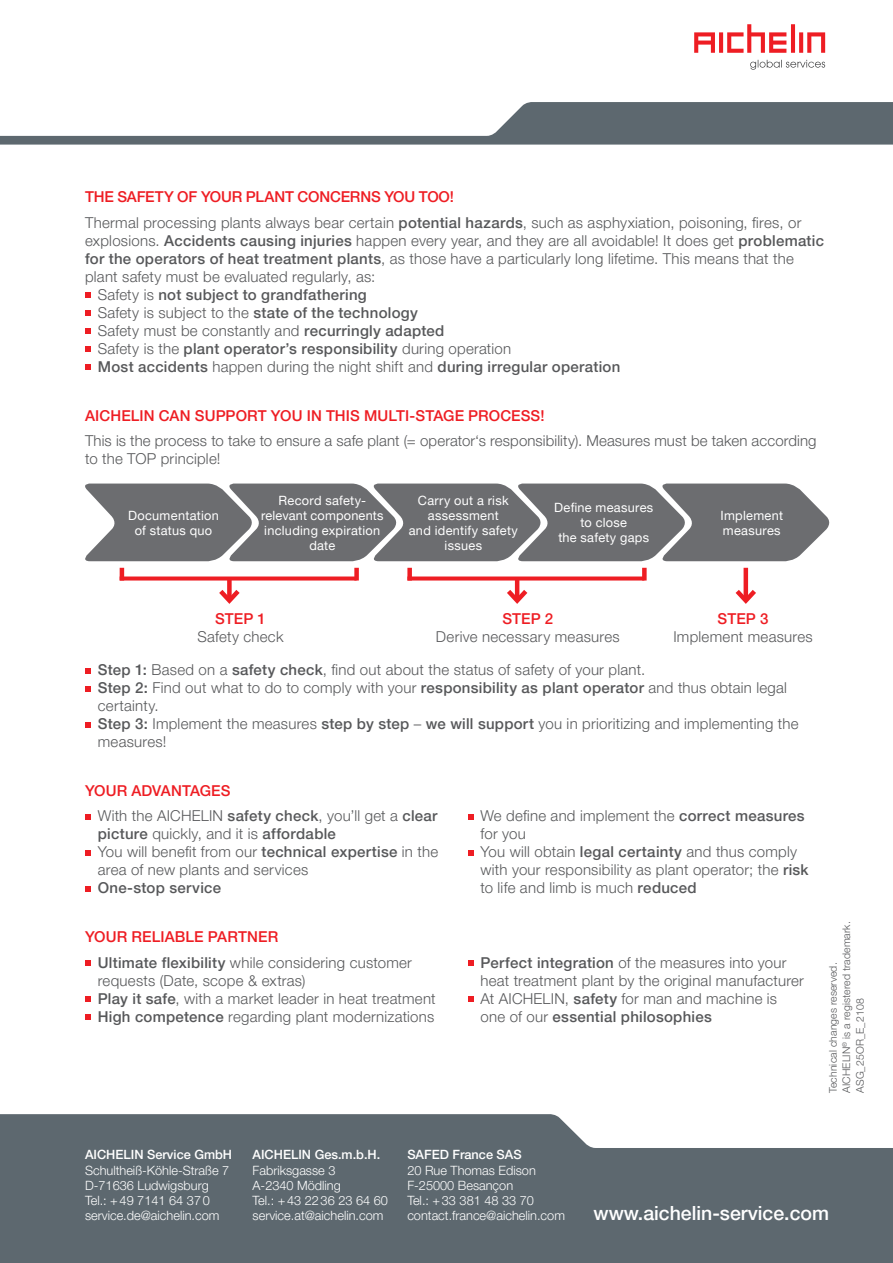
<style>
.page{position:relative;width:893px;height:1263px;background:#fff}
.page>*{position:absolute;margin:0;border:0;box-sizing:border-box;transform-origin:0 0}
.t1{font:500 19.5px "Helvetica Neue LT Pro";color:#fff}
.t2{font:300 15px/18px "Helvetica Neue LT Pro";letter-spacing:.015em;color:#57585a}
.t3{font:500 15px "Helvetica Neue LT Pro";letter-spacing:.02em;color:#57585a}
.t4{font:500 15px "Helvetica Neue LT Pro";letter-spacing:.005em;color:#ee1d23}
.t5{font:300 12.75px/15.3px "Helvetica Neue LT Pro";color:#fff}
.t6{font:12.75px/15px "Helvetica Neue LT Pro";letter-spacing:.025em;color:#fff;text-align:center}
.t7{font:500 12.75px "Helvetica Neue LT Pro";color:#fff}
.t8{font:300 10.5px/13.5px "Helvetica Neue LT Pro";letter-spacing:.01em;color:#57585a}
.s1{font-weight:500}
.s2{font-weight:300}
</style>
<div class="page">
<svg style="left:750px;top:60px;width:75px;height:10px"></svg>
<svg style="left:694px;top:24px;width:131px;height:29px"></svg>
<svg style="left:0;top:102px;width:893px;height:43px"></svg>
<svg style="left:0;top:1114px;width:893px;height:149px;background:#6a747a"></svg>
<svg style="left:124px;top:576px;width:230px;height:4px"></svg>
<hr style="left:120px;top:568px;width:4px;height:12px;background:#ee1d23">
<div style="left:354px;top:568px;width:5px;height:12px;background:#ee1d23"></div>
<div style="left:227px;top:578px;width:5px;height:23px;background:#ee1d23"></div>
<svg style="left:219px;top:585px;width:21px;height:19px"></svg>
<div style="left:642px;top:568px;width:5px;height:12px;background:#ee1d23"></div>
<svg style="left:412px;top:576px;width:231px;height:4px"></svg>
<div style="left:407px;top:568px;width:5px;height:12px;background:#ee1d23"></div>
<hr style="left:515px;top:578px;width:4px;height:23px;background:#ee1d23">
<svg style="left:507px;top:585px;width:21px;height:19px"></svg>
<hr style="left:744px;top:568px;width:4px;height:33px;background:#ee1d23">
<svg style="left:735px;top:585px;width:21px;height:19px"></svg>
<svg style="left:85px;top:293px;width:6px;height:5px"></svg>
<svg style="left:85px;top:311px;width:6px;height:5px"></svg>
<svg style="left:85px;top:329px;width:6px;height:5px"></svg>
<svg style="left:85px;top:347px;width:6px;height:5px"></svg>
<svg style="left:85px;top:365px;width:6px;height:5px"></svg>
<svg style="left:85px;top:960px;width:6px;height:6px"></svg>
<svg style="left:85px;top:996px;width:6px;height:6px"></svg>
<svg style="left:85px;top:1014px;width:6px;height:6px"></svg>
<svg style="left:468px;top:960px;width:5px;height:6px"></svg>
<svg style="left:468px;top:996px;width:5px;height:6px"></svg>
<svg style="left:85px;top:814px;width:6px;height:6px"></svg>
<svg style="left:85px;top:850px;width:6px;height:6px"></svg>
<svg style="left:85px;top:886px;width:6px;height:6px"></svg>
<svg style="left:468px;top:814px;width:5px;height:6px"></svg>
<svg style="left:468px;top:850px;width:5px;height:6px"></svg>
<svg style="left:85px;top:668px;width:6px;height:5px"></svg>
<svg style="left:85px;top:686px;width:6px;height:5px"></svg>
<svg style="left:85px;top:722px;width:6px;height:5px"></svg>
<svg style="left:85px;top:483px;width:745px;height:78px;background:#797a7d"></svg>
<p class="t4" style="left:85px;top:188px;width:370px">THE SAFETY OF YOUR PLANT CONCERNS YOU TOO!</p>
<p class="t2" style="left:85px;top:213px;width:718px">Thermal processing plants always bear certain <span class="s1">potential hazards</span>, such as asphyxiation, poisoning, fires, or</p>
<p class="t2" style="left:85px;top:231px;width:741px">explosions. <span class="s1">Accidents causing injuries</span> happen every year, and they are all avoidable! It does get <span class="s1">problematic</span></p>
<p class="t2" style="left:85px;top:249px;width:710px"><span class="s1">for the operators of heat treatment plants</span>, as those have a particularly long lifetime. This means that the</p>
<p class="t2" style="left:85px;top:267px;width:292px">plant safety must be evaluated regularly, as:</p>
<p class="t3" style="left:98px;top:285px;width:271px"><span class="s2">Safety is</span> not subject to grandfathering</p>
<p class="t2" style="left:98px;top:303px;width:322px">Safety is subject to the <span class="s1">state of the technology</span></p>
<p class="t2" style="left:98px;top:321px;width:348px">Safety must be constantly and <span class="s1">recurringly adapted</span></p>
<p class="t3" style="left:98px;top:339px;width:415px"><span class="s2">Safety is the</span> plant operator’s responsibility <span class="s2">during operation</span></p>
<p class="t3" style="left:98px;top:357px;width:524px">Most accidents <span class="s2">happen during the night shift and</span> during irregular operation</p>
<p class="t4" style="left:85px;top:406px;width:461px">AICHELIN CAN SUPPORT YOU IN THIS MULTI-STAGE PROCESS!</p>
<p class="t2" style="left:85px;top:432px;width:733px">This is the process to take to ensure a safe plant (= operator‘s responsibility). Measures must be taken according to the TOP principle!</p>
<p class="t6" style="left:128px;top:507px;width:92px">Documentation of status quo</p>
<p class="t6" style="left:409px;top:492px;width:111px">Carry out a risk assessment<br>and identify safety issues</p>
<p class="t6" style="left:261px;top:492px;width:124px">Record safety&shy;relevant components including expiration date</p>
<p class="t6" style="left:554px;top:500px;width:101px">Define measures to close<br>the safety gaps</p>
<p class="t6" style="left:720px;top:507px;width:64px;text-align:left">Implement measures</p>
<p class="t4" style="left:215px;top:609px;width:52px">STEP 1</p>
<p class="t2" style="left:198px;top:627px;width:87px">Safety check</p>
<p class="t4" style="left:502px;top:609px;width:52px">STEP 2</p>
<p class="t2" style="left:436px;top:627px;width:185px">Derive necessary measures</p>
<p class="t4" style="left:718px;top:609px;width:52px">STEP 3</p>
<p class="t2" style="left:673px;top:627px;width:141px">Implement measures</p>
<p class="t2" style="left:98px;top:660px;width:702px"><span class="s1">Step 1:</span> Based on a <span class="s1">safety check</span>, find out about the status of safety of your plant.<br><span class="s1">Step 2:</span> Find out what to do to comply with your <span class="s1">responsibility as plant operator</span> and thus obtain legal certainty.<br><span class="s1">Step 3:</span> Implement the measures <span class="s1">step by step</span> – <span class="s1">we will support</span> you in prioritizing and implementing the measures!</p>
<p class="t4" style="left:85px;top:781px;width:147px">YOUR ADVANTAGES</p>
<p class="t2" style="left:98px;top:807px;width:342px">With the AICHELIN <span class="s1">safety check</span>, you’ll get a <span class="s1">clear picture</span> quickly, and it is <span class="s1">affordable<br></span>You will benefit from our <span class="s1">technical expertise</span> in the area of new plants and services</p>
<p class="t3" style="left:98px;top:879px;width:125px">One-stop service</p>
<p class="t4" style="left:85px;top:928px;width:195px">YOUR RELIABLE PARTNER</p>
<p class="t2" style="left:480px;top:807px;width:330px">We define and implement the <span class="s1">correct measures </span>for you<br>You will obtain <span class="s1">legal certainty</span> and thus comply with your responsibility as plant operator; the <span class="s1">risk </span>to life and limb is much <span class="s1">reduced</span></p>
<p class="t2" style="left:98px;top:953px;width:339px"><span class="s1">Ultimate flexibility</span> while considering customer requests (Date, scope &amp; extras)<br><span class="s1">Play it safe</span>, with a market leader in heat treatment <span class="s1">High competence</span> regarding plant modernizations</p>
<p class="t2" style="left:480px;top:953px;width:325px"><span class="s1">Perfect integration</span> of the measures into your heat treatment plant by the original manufacturer At AICHELIN, <span class="s1">safety</span> for man and machine is one of our <span class="s1">essential philosophies</span></p>
<p class="t8" style="left:826px;top:1093px;width:173px;rotate:-90deg">Technical changes reserved.<br>AICHELIN<sup>®</sup> is a registered trademark.<br>ASG_25OR_E_2108</p>
<p class="t7" style="left:85px;top:1147px;width:149px">AICHELIN Service GmbH</p>
<p class="t5" style="left:85px;top:1162px;width:146px">Schultheiß-Köhle-Straße 7<br>D-71636 Ludwigsburg<br>Tel.: +49 7141 64 370 service.de@aichelin.com</p>
<p class="t7" style="left:253px;top:1147px;width:129px">AICHELIN Ges.m.b.H.</p>
<p class="t5" style="left:253px;top:1162px;width:137px">Fabriksgasse 3<br>A-2340 Mödling<br>Tel.: +43 2236 23 64 60 service.at@aichelin.com</p>
<p class="t7" style="left:407px;top:1147px;width:116px">SAFED France SAS</p>
<p class="t5" style="left:407px;top:1162px;width:159px">20 Rue Thomas Edison<br>F-25000 Besançon<br>Tel.: +33 381 48 33 70 contact.france@aichelin.com</p>
<h1 class="t1" style="left:593px;top:1202px;width:237px">www.aichelin-service.com</h1>
</div>
